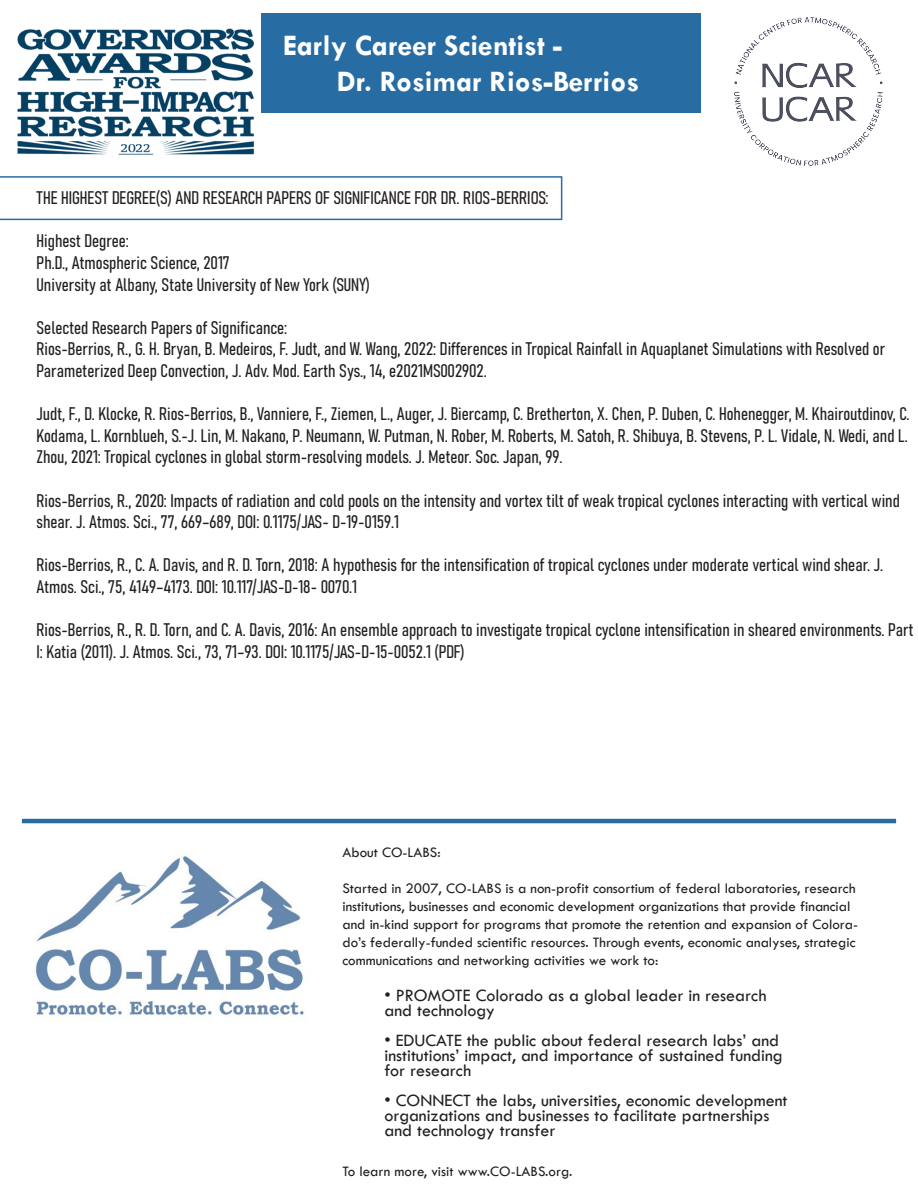
<style>
.page{position:relative;width:918px;height:1188px;background:#fff}
.page>*{position:absolute;margin:0;border:0;box-sizing:border-box;transform-origin:0 0}
.t1{font:700 30px/36px "Tw Cen";color:#fff}
.t2{font:18px/21.6px "Bahnschrift";color:#231f20}
.t3{font:18px/15px "Tw Cen";color:#231f20}
.t4{font:15px/18px "Tw Cen";color:#231f20}
</style>
<div class="page">
<img style="left:35px;top:856px;width:269px;height:160px">
<hr style="left:22px;top:819px;width:874px;height:4px;background:#276da4">
<div style="left:261px;top:13px;width:439px;height:100px;background:#276da4"></div>
<img style="left:17px;top:28px;width:238px;height:127px">
<img style="left:734px;top:18px;width:148px;height:148px">
<svg style="left:0;top:176px;width:562px;height:44px"></svg>
<h1 class="t1" style="left:337px;top:27px;width:304px;text-indent:-54px">Early Career Scientist -<br>Dr. Rosimar Rios-Berrios</h1>
<p class="t2" style="left:37px;top:186px;width:514px">THE HIGHEST DEGREE(S) AND RESEARCH PAPERS OF SIGNIFICANCE FOR DR. RIOS-BERRIOS:</p>
<p class="t2" style="left:37px;top:229px;width:335px">Highest Degree:<br>Ph.D., Atmospheric Science, 2017<br>University at Albany, State University of New York (SUNY)</p>
<p class="t2" style="left:37px;top:315px;width:850px">Selected Research Papers of Significance:<br>Rios-Berrios, R., G. H. Bryan, B. Medeiros, F. Judt, and W. Wang, 2022: Differences in Tropical Rainfall in Aquaplanet Simulations with Resolved or<br>Parameterized Deep Convection, J. Adv. Mod. Earth Sys., 14, e2021MS002902.</p>
<p class="t2" style="left:37px;top:402px;width:875px;text-align:justify">Judt, F., D. Klocke, R. Rios-Berrios, B., Vanniere, F., Ziemen, L., Auger, J. Biercamp, C. Bretherton, X. Chen, P. Duben, C. Hohenegger, M. Khairoutdinov, C.<br>Kodama, L. Kornblueh, S.-J. Lin, M. Nakano, P. Neumann, W. Putman, N. Rober, M. Roberts, M. Satoh, R. Shibuya, B. Stevens, P. L. Vidale, N. Wedi, and L.<br>Zhou, 2021: Tropical cyclones in global storm-resolving models. J. Meteor. Soc. Japan, 99.</p>
<p class="t2" style="left:37px;top:488px;width:865px">Rios-Berrios, R., 2020: Impacts of radiation and cold pools on the intensity and vortex tilt of weak tropical cyclones interacting with vertical wind shear. J. Atmos. Sci., 77, 669–689, DOI: 0.1175/JAS- D-19-0159.1</p>
<p class="t2" style="left:37px;top:553px;width:848px">Rios-Berrios, R., C. A. Davis, and R. D. Torn, 2018: A hypothesis for the intensification of tropical cyclones under moderate vertical wind shear. J.<br>Atmos. Sci., 75, 4149–4173. DOI: 10.117/JAS-D-18- 0070.1</p>
<p class="t2" style="left:37px;top:618px;width:878px">Rios-Berrios, R., R. D. Torn, and C. A. Davis, 2016: An ensemble approach to investigate tropical cyclone intensification in sheared environments. Part<br>I: Katia (2011). J. Atmos. Sci., 73, 71–93. DOI: 10.1175/JAS-D-15-0052.1 (PDF)</p>
<p class="t4" style="left:342px;top:843px;width:100px">About CO-LABS:</p>
<p class="t4" style="left:342px;top:879px;width:517px">Started in 2007, CO-LABS is a non-profit consortium of federal laboratories, research institutions, businesses and economic development organizations that provide financial and in-kind support for programs that promote the retention and expansion of Colora&shy;do’s federally-funded scientific resources. Through events, economic analyses, strategic communications and networking activities we work to:</p>
<p class="t3" style="left:384px;top:988px;width:384px">• PROMOTE Colorado as a global leader in research and technology</p>
<p class="t3" style="left:384px;top:1033px;width:400px">• EDUCATE the public about federal research labs’ and institutions’ impact, and importance of sustained funding for research</p>
<p class="t3" style="left:384px;top:1093px;width:405px">• CONNECT the labs, universities, economic development organizations and businesses to facilitate partnerships and technology transfer</p>
<p class="t4" style="left:342px;top:1163px;width:231px">To learn more, visit www.CO-LABS.org.</p>
</div>
